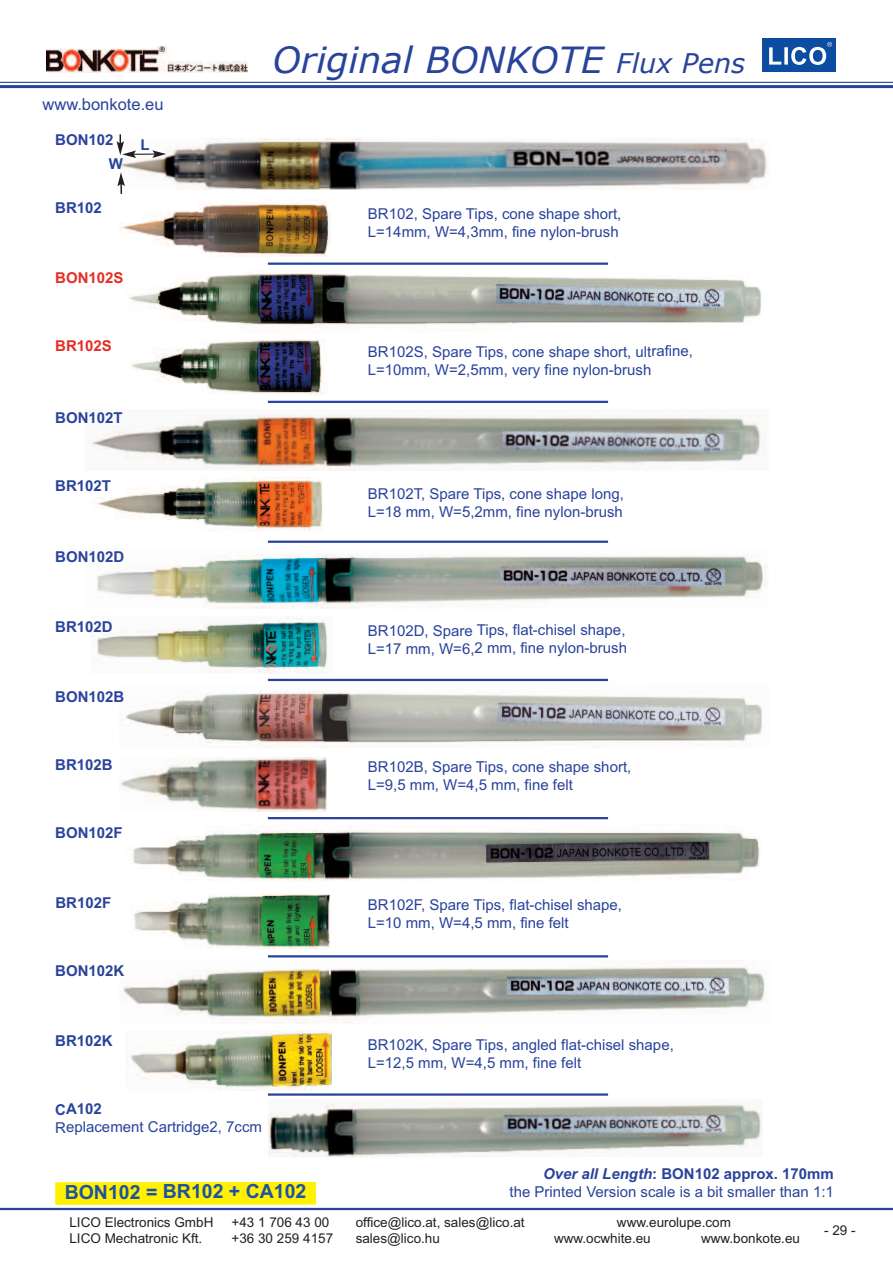
<style>
.page{position:relative;width:893px;height:1263px;background:#fff}
.page>*{position:absolute;margin:0;border:0;box-sizing:border-box;transform-origin:0 0}
.t1{font:italic 36px "Verdana";color:#29439b}
.t2{font:700 19.5px "Arial";color:#1e51a3}
.t3{font:16.5px "Arial";color:#29439b}
.t4{font:15px/18px "Arial";color:#29439b}
.t5{font:700 15px "Arial";color:#29439b}
.t6{font:700 15px "Arial";color:#e22e24}
.t7{font:13.5px "Arial";color:#231f20}
.s1{font-size:27px}
.s2{font-weight:700;font-style:italic}
.s3{font-weight:700}
</style>
<div class="page">
<img style="left:47px;top:47px;width:200px;height:26px">
<hr style="left:0;top:82px;width:893px;height:1px;background:#29439b">
<hr style="left:0;top:85px;width:893px;height:3px;background:#29439b">
<hr style="left:0;top:1208px;width:893px;height:2px;background:#29439b">
<img style="left:129px;top:272px;width:632px;height:60px">
<div style="left:762px;top:38px;width:74px;height:34px;background:#0d4da1"></div>
<svg style="left:769px;top:42px;width:63px;height:23px"></svg>
<div style="left:55px;top:1182px;width:261px;height:23px;background:#fff101"></div>
<img style="left:119px;top:691px;width:644px;height:57px">
<img style="left:97px;top:554px;width:669px;height:54px">
<img style="left:132px;top:825px;width:629px;height:56px">
<img style="left:123px;top:966px;width:642px;height:58px">
<img style="left:90px;top:415px;width:675px;height:56px">
<img style="left:119px;top:199px;width:213px;height:58px">
<img style="left:96px;top:617px;width:232px;height:57px">
<img style="left:134px;top:894px;width:197px;height:55px">
<img style="left:127px;top:1031px;width:205px;height:59px">
<img style="left:268px;top:1102px;width:494px;height:55px">
<hr style="left:268px;top:262px;width:340px;height:3px;background:#29439b">
<hr style="left:268px;top:541px;width:340px;height:2px;background:#29439b">
<hr style="left:268px;top:679px;width:340px;height:2px;background:#29439b">
<hr style="left:268px;top:817px;width:340px;height:2px;background:#29439b">
<hr style="left:268px;top:955px;width:340px;height:2px;background:#29439b">
<hr style="left:268px;top:1093px;width:340px;height:3px;background:#29439b">
<img style="left:132px;top:340px;width:195px;height:54px">
<hr style="left:268px;top:401px;width:340px;height:2px;background:#29439b">
<img style="left:117px;top:134px;width:651px;height:60px">
<img style="left:93px;top:477px;width:230px;height:55px">
<img style="left:119px;top:757px;width:208px;height:54px">
<p class="t3" style="left:43px;top:94px;width:123px">www.bonkote.eu</p>
<p class="t5" style="left:55px;top:131px;width:60px">BON102</p>
<p class="t5" style="left:109px;top:155px;width:16px">W</p>
<p class="t5" style="left:55px;top:199px;width:48px">BR102</p>
<p class="t5" style="left:140px;top:136px;width:11px">L</p>
<p class="t6" style="left:55px;top:269px;width:70px">BON102S</p>
<p class="t6" style="left:55px;top:337px;width:58px">BR102S</p>
<p class="t5" style="left:55px;top:409px;width:69px">BON102T</p>
<p class="t5" style="left:55px;top:477px;width:57px">BR102T</p>
<p class="t5" style="left:55px;top:548px;width:71px">BON102D</p>
<p class="t5" style="left:55px;top:618px;width:59px">BR102D</p>
<p class="t5" style="left:55px;top:688px;width:71px">BON102B</p>
<p class="t5" style="left:55px;top:756px;width:59px">BR102B</p>
<p class="t5" style="left:55px;top:824px;width:69px">BON102F</p>
<p class="t5" style="left:55px;top:894px;width:57px">BR102F</p>
<p class="t5" style="left:55px;top:962px;width:71px">BON102K</p>
<h1 class="t1" style="left:273px;top:37px;width:474px">Original BONKOTE <span class="s1">Flux Pens</span></h1>
<p class="t4" style="left:368px;top:205px;width:255px">BR102, Spare Tips, cone shape short,<br>L=14mm, W=4,3mm, fine nylon-brush</p>
<p class="t4" style="left:368px;top:342px;width:327px">BR102S, Spare Tips, cone shape short, ultrafine,<br>L=10mm, W=2,5mm, very fine nylon-brush</p>
<p class="t4" style="left:368px;top:485px;width:258px">BR102T, Spare Tips, cone shape long,<br>L=18 mm, W=5,2mm, fine nylon-brush</p>
<p class="t4" style="left:368px;top:621px;width:261px">BR102D, Spare Tips, flat-chisel shape,<br>L=17 mm, W=6,2 mm, fine nylon-brush</p>
<p class="t4" style="left:368px;top:758px;width:265px">BR102B, Spare Tips, cone shape short,<br>L=9,5 mm, W=4,5 mm, fine felt</p>
<p class="t4" style="left:368px;top:895px;width:256px">BR102F, Spare Tips, flat-chisel shape,<br>L=10 mm, W=4,5 mm, fine felt</p>
<p class="t5" style="left:55px;top:1032px;width:59px">BR102K</p>
<p class="t5" style="left:55px;top:1100px;width:48px">CA102</p>
<p class="t4" style="left:55px;top:1118px;width:208px">Replacement Cartridge2, 7ccm</p>
<p class="t4" style="left:368px;top:1036px;width:308px">BR102K, Spare Tips, angled flat-chisel shape,<br>L=12,5 mm, W=4,5 mm, fine felt</p>
<h2 class="t2" style="left:65px;top:1180px;width:243px">BON102 = BR102 + CA102</h2>
<p class="t4" style="left:510px;top:1165px;width:326px;text-align:right"><span class="s2">Over all Length</span><span class="s3">: BON102 approx. 170mm<br></span>the Printed Version scale is a bit smaller than 1:1</p>
<p class="t7" style="left:69px;top:1214px;width:146px">LICO Electronics GmbH</p>
<p class="t7" style="left:231px;top:1214px;width:99px">+43 1 706 43 00</p>
<p class="t7" style="left:356px;top:1214px;width:170px">office@lico.at, sales@lico.at</p>
<p class="t7" style="left:617px;top:1214px;width:116px">www.eurolupe.com</p>
<p class="t7" style="left:69px;top:1230px;width:134px">LICO Mechatronic Kft.</p>
<p class="t7" style="left:231px;top:1230px;width:103px">+36 30 259 4157</p>
<p class="t7" style="left:356px;top:1230px;width:86px">sales@lico.hu</p>
<p class="t7" style="left:554px;top:1230px;width:98px">www.ocwhite.eu</p>
<p class="t7" style="left:701px;top:1230px;width:101px">www.bonkote.eu</p>
<p class="t7" style="left:824px;top:1222px;width:33px">-29-</p>
</div>
